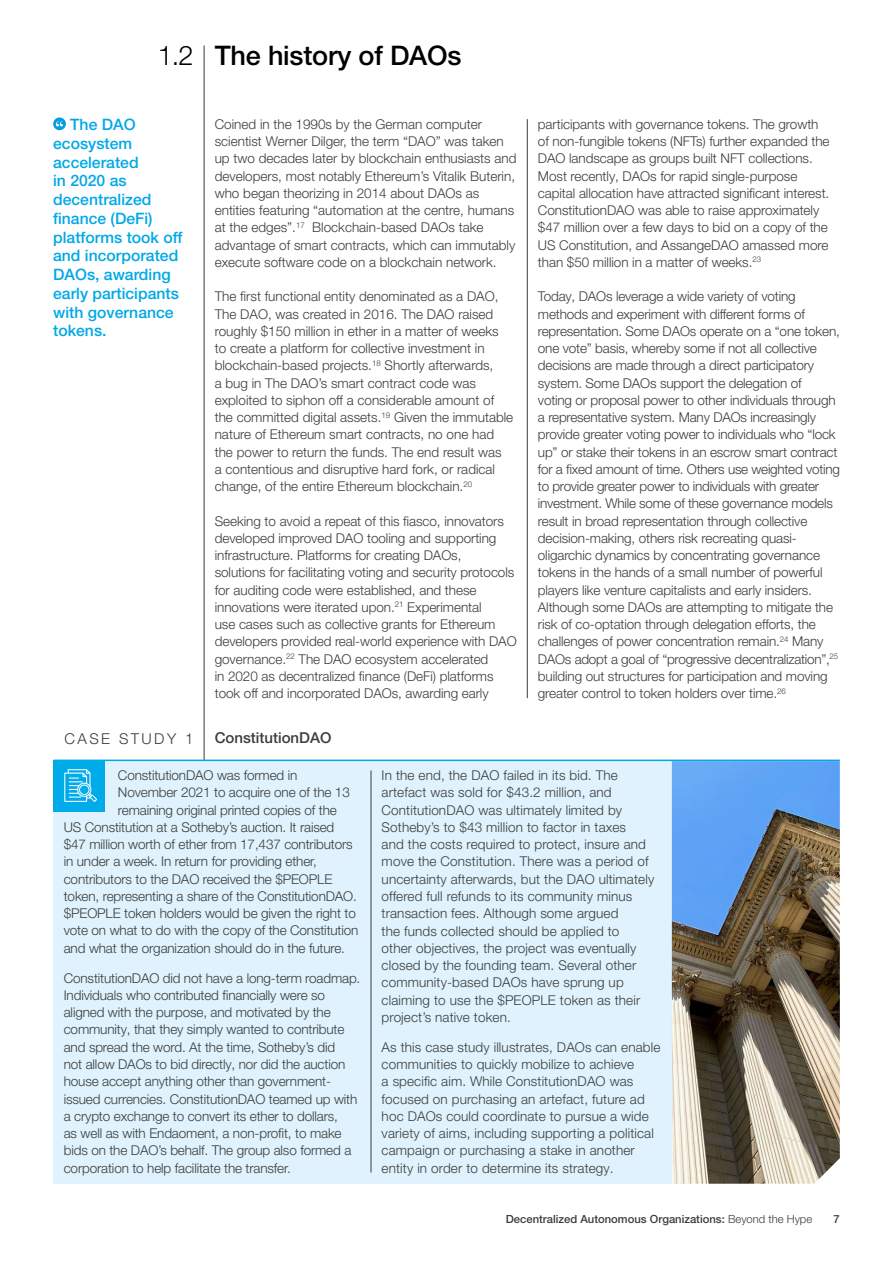
<style>
.page{position:relative;width:893px;height:1263px;background:#fff}
.page>*{position:absolute;margin:0;border:0;box-sizing:border-box;transform-origin:0 0}
.t1{font:500 27px "Helvetica Neue LT Pro";letter-spacing:-.005em;color:#000}
.t2{font:500 15.75px/18.8px "Helvetica Neue LT Pro";color:#00a8e7}
.t3{font:500 15px "Helvetica Neue LT Pro";color:#3c3c3b}
.t4{font:300 15px "Helvetica Neue LT Pro";letter-spacing:.16em;color:#3c3c3b}
.t5{font:300 13.5px/17.2px "Helvetica Neue LT Pro";letter-spacing:-.005em;color:#3c3c3b}
.t6{font:500 11.25px "Helvetica Neue LT Pro";color:#3c3c3b}
.s1{font-weight:300}
</style>
<div class="page">
<hr style="left:204px;top:45px;width:1px;height:1139px;background:#3c3c3b">
<hr style="left:527px;top:119px;width:1px;height:579px;background:#3c3c3b">
<div style="left:53px;top:760px;width:636px;height:424px;background:#dff2fd"></div>
<hr style="left:371px;top:770px;width:1px;height:402px;background:#3c3c3b">
<svg style="left:53px;top:117px;width:13px;height:13px"></svg>
<svg style="left:56px;top:121px;width:7px;height:5px"></svg>
<hr style="left:54px;top:759px;width:786px;height:2px;background:#00a8e7">
<div style="left:53px;top:759px;width:52px;height:52px;background:#00abe9"></div>
<svg style="left:64px;top:769px;width:33px;height:33px"></svg>
<img style="left:672px;top:761px;width:168px;height:423px">
<h1 class="t1" style="left:158px;top:39px;width:305px"><span class="s1">1.2</span> The history of DAOs</h1>
<p class="t2" style="left:53px;top:115px;width:131px;text-indent:17px">The DAO ecosystem accelerated<br>in 2020 as decentralized finance (DeFi) platforms took off and incorporated<br>DAOs, awarding early participants with governance tokens.</p>
<p class="t4" style="left:65px;top:730px;width:130px">CASE STUDY 1</p>
<p class="t5" style="left:215px;top:115px;width:303px">Coined in the 1990s by the German computer scientist Werner Dilger, the term “DAO” was taken up two decades later by blockchain enthusiasts and developers, most notably Ethereum’s Vitalik Buterin, who began theorizing in 2014 about DAOs as entities featuring “automation at the centre, humans at the edges”.<sup>17</sup> Blockchain-based DAOs take advantage of smart contracts, which can immutably execute software code on a blockchain network.</p>
<p class="t5" style="left:215px;top:288px;width:300px">The first functional entity denominated as a DAO, The DAO, was created in 2016. The DAO raised roughly $150 million in ether in a matter of weeks to create a platform for collective investment in blockchain-based projects.<sup>18</sup> Shortly afterwards,<br>a bug in The DAO’s smart contract code was exploited to siphon off a considerable amount of the committed digital assets.<sup>19</sup> Given the immutable nature of Ethereum smart contracts, no one had the power to return the funds. The end result was<br>a contentious and disruptive hard fork, or radical change, of the entire Ethereum blockchain.<sup>20</sup></p>
<p class="t5" style="left:215px;top:512px;width:303px">Seeking to avoid a repeat of this fiasco, innovators developed improved DAO tooling and supporting infrastructure. Platforms for creating DAOs,<br>solutions for facilitating voting and security protocols for auditing code were established, and these innovations were iterated upon.<sup>21</sup> Experimental<br>use cases such as collective grants for Ethereum developers provided real-world experience with DAO governance.<sup>22</sup> The DAO ecosystem accelerated<br>in 2020 as decentralized finance (DeFi) platforms took off and incorporated DAOs, awarding early</p>
<p class="t3" style="left:215px;top:729px;width:118px">ConstitutionDAO</p>
<p class="t5" style="left:538px;top:115px;width:293px">participants with governance tokens. The growth of non-fungible tokens (NFTs) further expanded the DAO landscape as groups built NFT collections.<br>Most recently, DAOs for rapid single-purpose capital allocation have attracted significant interest.<br>ConstitutionDAO was able to raise approximately $47 million over a few days to bid on a copy of the US Constitution, and AssangeDAO amassed more than $50 million in a matter of weeks.<sup>23</sup></p>
<p class="t5" style="left:538px;top:288px;width:303px">Today, DAOs leverage a wide variety of voting methods and experiment with different forms of representation. Some DAOs operate on a “one token, one vote” basis, whereby some if not all collective decisions are made through a direct participatory system. Some DAOs support the delegation of<br>voting or proposal power to other individuals through a representative system. Many DAOs increasingly provide greater voting power to individuals who “lock up” or stake their tokens in an escrow smart contract for a fixed amount of time. Others use weighted voting to provide greater power to individuals with greater investment. While some of these governance models result in broad representation through collective decision-making, others risk recreating quasi&shy;oligarchic dynamics by concentrating governance tokens in the hands of a small number of powerful players like venture capitalists and early insiders.<br>Although some DAOs are attempting to mitigate the risk of co-optation through delegation efforts, the challenges of power concentration remain.<sup>24</sup> Many DAOs adopt a goal of “progressive decentralization”,<sup>25 </sup>building out structures for participation and moving greater control to token holders over time.<sup>26</sup></p>
<p class="t5" style="left:118px;top:766px;width:181px">ConstitutionDAO was formed in</p>
<p class="t5" style="left:118px;top:784px;width:233px">November 2021 to acquire one of the 13</p>
<p class="t5" style="left:118px;top:801px;width:220px">remaining original printed copies of the</p>
<p class="t5" style="left:64px;top:818px;width:272px">US Constitution at a Sotheby’s auction. It raised</p>
<p class="t5" style="left:64px;top:835px;width:290px">$47 million worth of ether from 17,437 contributors</p>
<p class="t5" style="left:64px;top:853px;width:255px">in under a week. In return for providing ether,</p>
<p class="t5" style="left:64px;top:870px;width:270px">contributors to the DAO received the $PEOPLE</p>
<p class="t5" style="left:64px;top:887px;width:295px">token, representing a share of the ConstitutionDAO.</p>
<p class="t5" style="left:64px;top:904px;width:294px">$PEOPLE token holders would be given the right to</p>
<p class="t5" style="left:64px;top:922px;width:296px">vote on what to do with the copy of the Constitution</p>
<p class="t5" style="left:64px;top:939px;width:283px">and what the organization should do in the future.</p>
<p class="t5" style="left:64px;top:969px;width:298px">ConstitutionDAO did not have a long-term roadmap.<br>Individuals who contributed financially were so aligned with the purpose, and motivated by the community, that they simply wanted to contribute and spread the word. At the time, Sotheby’s did<br>not allow DAOs to bid directly, nor did the auction house accept anything other than government&shy;issued currencies. ConstitutionDAO teamed up with a crypto exchange to convert its ether to dollars,<br>as well as with Endaoment, a non-profit, to make bids on the DAO’s behalf. The group also formed a corporation to help facilitate the transfer.</p>
<p class="t5" style="left:382px;top:766px;width:274px">In the end, the DAO failed in its bid. The artefact was sold for $43.2 million, and ContitutionDAO was ultimately limited by Sotheby’s to $43 million to factor in taxes<br>and the costs required to protect, insure and move the Constitution. There was a period of uncertainty afterwards, but the DAO ultimately offered full refunds to its community minus transaction fees. Although some argued<br>the funds collected should be applied to<br>other objectives, the project was eventually closed by the founding team. Several other community-based DAOs have sprung up claiming to use the $PEOPLE token as their project’s native token.</p>
<p class="t5" style="left:382px;top:1038px;width:280px">As this case study illustrates, DAOs can enable communities to quickly mobilize to achieve<br>a specific aim. While ConstitutionDAO was focused on purchasing an artefact, future ad hoc DAOs could coordinate to pursue a wide variety of aims, including supporting a political campaign or purchasing a stake in another entity in order to determine its strategy.</p>
<p class="t6" style="left:506px;top:1212px;width:308px">Decentralized Autonomous Organizations: <span class="s1">Beyond the Hype</span></p>
<p class="t6" style="left:834px;top:1212px;width:8px">7</p>
</div>
